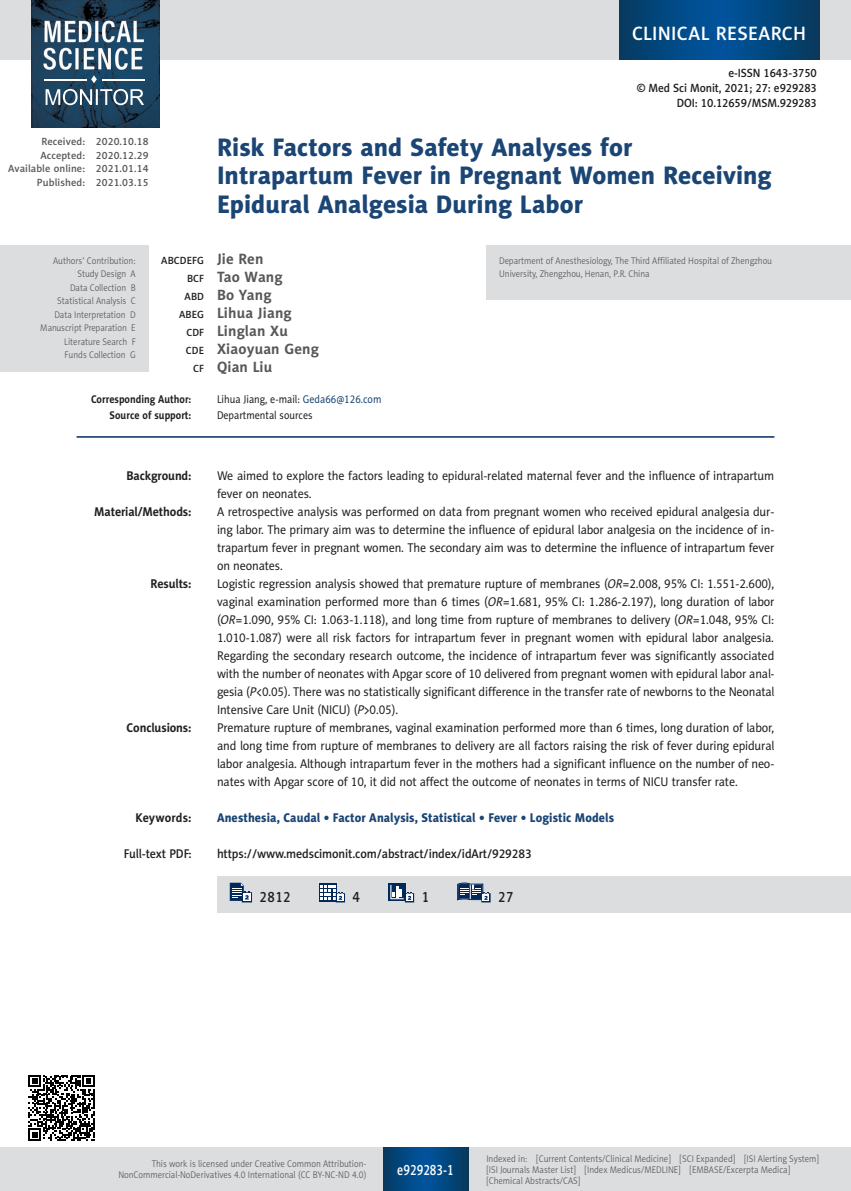
<style>
.page{position:relative;width:851px;height:1191px;background:#fff}
.page>*{position:absolute;margin:0;border:0;box-sizing:border-box;transform-origin:0 0}
.MSM_Tytul{font:25.5px/28.5px "Naomi Sans EFN Heavy";color:#1a4574}
.t1{font:19.5px "Naomi Sans EFN Medium";letter-spacing:.015em;color:#fff}
.MSM_Autorzy{font:700 15px "Naomi Sans EFN";letter-spacing:.01em;color:#57585a}
.MSM_e-PAGINA{font:15px "Naomi Sans EFN Medium";color:#fff;scale:.8 1}
.MSM_dane{font:15px "Naomi Sans EFN Medium";letter-spacing:.03em;color:#231f20;scale:.9 1}
.MSM_Summary_body{font:12.75px/18px "Naomi Sans EFN";letter-spacing:-.01em;color:#231f20;text-align:justify;scale:.95 1}
.MSM_full_text_pdf{font:12.75px "Naomi Sans EFN Medium";letter-spacing:-.01em;color:#231f20;scale:.95 1}
.MSM_keywords{font:12.75px "Naomi Sans EFN Heavy";letter-spacing:.005em;color:#1a4574;scale:.95 1}
.MSM_Summary_body-2{font:700 12.75px "Naomi Sans EFN";letter-spacing:-.01em;color:#231f20;scale:.95 1}
.MSM_keywords-2{font:700 12.75px "Naomi Sans EFN";letter-spacing:.005em;color:#231f20;scale:.95 1}
.MSM_full_text_pdf-2{font:12px "Naomi Sans EFN Medium";letter-spacing:-.01em;color:#231f20;scale:.95 1}
.MSM_Adres{font:11.25px "Naomi Sans EFN";color:#231f20;scale:.9 1}
.MSM_Adres-2{font:700 11.25px "Naomi Sans EFN";color:#231f20;scale:.9 1}
.MSM_Support{font:11.25px "Naomi Sans EFN";color:#231f20;scale:.9 1}
.MSM_Support-2{font:700 11.25px "Naomi Sans EFN";color:#231f20;scale:.9 1}
.t2{font:10.5px "Naomi Sans EFN Medium";letter-spacing:.01em;color:#57585a}
.MSM_Autorzy-2{font:10.5px "Naomi Sans EFN Medium";letter-spacing:.01em;color:#231f20}
.MSM_Afiliacja{font:9.75px/11.2px "Naomi Sans EFN Light";color:#57585a;scale:.9 1}
.s1{font-family:"Naomi Sans EFN";font-weight:700;font-size:15px;color:#57585a}
.s2{font-family:"Naomi Sans EFN Medium";font-weight:400;font-size:10.5px;color:#231f20}
.s3{color:#1a4574}
.s4{font-style:italic}
</style>
<div class="page">
<div style="left:217px;top:876px;width:633px;height:36px;background:#dcdddf"></div>
<svg style="left:230px;top:882px;width:22px;height:20px"></svg>
<div style="left:319px;top:883px;width:17px;height:18px;background:#00295c"></div>
<svg style="left:320px;top:884px;width:25px;height:18px"></svg>
<div style="left:388px;top:883px;width:18px;height:18px;background:#00295c"></div>
<svg style="left:390px;top:885px;width:24px;height:17px"></svg>
<svg style="left:457px;top:882px;width:33px;height:20px"></svg>
<hr style="left:77px;top:436px;width:697px;height:2px;background:#00295c">
<div style="left:0;top:246px;width:148px;height:126px;background:#dcdddf"></div>
<div style="left:486px;top:246px;width:364px;height:54px;background:#dcdddf"></div>
<svg style="left:28px;top:1075px;width:67px;height:66px"></svg>
<div style="left:0;top:1148px;width:850px;height:43px;background:#dcdddf"></div>
<svg style="left:383px;top:1147px;width:85px;height:43px;background:#02477e"></svg>
<div style="left:0;top:0;width:850px;height:60px;background:#dcdddf"></div>
<svg style="left:619px;top:0;width:200px;height:60px;background:#02477e"></svg>
<img style="left:32px;top:0;width:127px;height:128px">
<img style="left:45px;top:79px;width:41px;height:1px">
<img style="left:103px;top:79px;width:41px;height:1px">
<svg style="left:91px;top:75px;width:6px;height:8px"></svg>
<img style="left:46px;top:89px;width:98px;height:16px">
<h2 class="t1" style="left:632px;top:22px;width:175px">CLINICAL RESEARCH</h2>
<p class="MSM_full_text_pdf-2" style="left:728px;top:66px;width:95px">e-ISSN 1643-3750</p>
<p class="MSM_full_text_pdf-2" style="left:636px;top:81px;width:191px">© Med Sci Monit, 2021; 27: e929283</p>
<p class="MSM_full_text_pdf-2" style="left:676px;top:96px;width:149px">DOI: 10.12659/MSM.929283</p>
<p class="MSM_Tytul" style="left:217px;top:132px;width:556px">Risk Factors and Safety Analyses for<br>Intrapartum Fever in Pregnant Women Receiving<br>Epidural Analgesia During Labor</p>
<p class="MSM_Autorzy-2" style="left:161px;top:254px;width:104px">ABCDEFG <span class="s1">Jie Ren</span></p>
<p class="MSM_Autorzy" style="left:187px;top:268px;width:97px"><span class="s2">BCF</span> Tao Wang</p>
<p class="MSM_Autorzy" style="left:184px;top:286px;width:88px"><span class="s2">ABD</span> Bo Yang</p>
<p class="MSM_Autorzy" style="left:179px;top:304px;width:114px"><span class="s2">ABEG</span> Lihua Jiang</p>
<p class="MSM_Autorzy" style="left:186px;top:322px;width:103px"><span class="s2">CDF</span> Linglan Xu</p>
<p class="MSM_Autorzy" style="left:186px;top:340px;width:134px"><span class="s2">CDE</span> Xiaoyuan Geng</p>
<p class="MSM_Autorzy" style="left:193px;top:358px;width:81px"><span class="s2">CF</span> Qian Liu</p>
<p class="MSM_Adres-2" style="left:91px;top:393px;width:113px">Corresponding Author:</p>
<p class="MSM_Adres" style="left:217px;top:393px;width:184px">Lihua Jiang, e-mail: <span class="s3">Geda66@126.com</span></p>
<p class="MSM_Support-2" style="left:110px;top:409px;width:92px">Source of support:</p>
<p class="MSM_Support" style="left:217px;top:409px;width:108px">Departmental sources</p>
<p class="t2" style="left:41px;top:136px;width:109px">Received: 2020.10.18</p>
<p class="t2" style="left:40px;top:149px;width:110px">Accepted: 2020.12.29</p>
<p class="t2" style="left:8px;top:163px;width:142px">Available online: 2021.01.14</p>
<p class="t2" style="left:37px;top:176px;width:113px">Published: 2021.03.15</p>
<p class="MSM_Afiliacja" style="left:53px;top:255px;width:93px">Authors’ Contribution:</p>
<p class="MSM_Afiliacja" style="left:77px;top:268px;width:66px">Study Design A</p>
<p class="MSM_Afiliacja" style="left:70px;top:282px;width:74px">Data Collection B</p>
<p class="MSM_Afiliacja" style="left:57px;top:295px;width:89px">Statistical Analysis C</p>
<p class="MSM_Afiliacja" style="left:54px;top:309px;width:92px">Data Interpretation D</p>
<p class="MSM_Afiliacja" style="left:40px;top:322px;width:107px">Manuscript Preparation E</p>
<p class="MSM_Afiliacja" style="left:64px;top:336px;width:81px">Literature Search F</p>
<p class="MSM_Afiliacja" style="left:65px;top:349px;width:80px">Funds Collection G</p>
<p class="MSM_Afiliacja" style="left:499px;top:254px;width:305px;line-height:13.5px">Department of Anesthesiology, The Third Affiliated Hospital of Zhengzhou<br>University, Zhengzhou, Henan, P.R. China</p>
<p class="MSM_Summary_body-2" style="left:126px;top:468px;width:70px">Background:</p>
<p class="MSM_Summary_body" style="left:217px;top:467px;width:588px">We aimed to explore the factors leading to epidural-related maternal fever and the influence of intrapartum fever on neonates.</p>
<p class="MSM_Summary_body-2" style="left:94px;top:504px;width:104px">Material/Methods:</p>
<p class="MSM_Summary_body" style="left:217px;top:503px;width:588px">A retrospective analysis was performed on data from pregnant women who received epidural analgesia dur&shy;ing labor. The primary aim was to determine the influence of epidural labor analgesia on the incidence of in&shy;trapartum fever in pregnant women. The secondary aim was to determine the influence of intrapartum fever on neonates.</p>
<p class="MSM_Summary_body-2" style="left:150px;top:576px;width:45px">Results:</p>
<p class="MSM_Summary_body" style="left:217px;top:575px;width:588px">Logistic regression analysis showed that premature rupture of membranes (<span class="s4">OR</span>=2.008, 95% CI: 1.551-2.600), vaginal examination performed more than 6 times (<span class="s4">OR</span>=1.681, 95% CI: 1.286-2.197), long duration of labor (<span class="s4">OR</span>=1.090, 95% CI: 1.063-1.118), and long time from rupture of membranes to delivery (<span class="s4">OR</span>=1.048, 95% CI:<br>1.010-1.087) were all risk factors for intrapartum fever in pregnant women with epidural labor analgesia.<br>Regarding the secondary research outcome, the incidence of intrapartum fever was significantly associated with the number of neonates with Apgar score of 10 delivered from pregnant women with epidural labor anal&shy;gesia (<span class="s4">P</span>&lt;0.05). There was no statistically significant difference in the transfer rate of newborns to the Neonatal Intensive Care Unit (NICU) (<span class="s4">P</span>&gt;0.05).</p>
<p class="MSM_Summary_body-2" style="left:127px;top:720px;width:70px">Conclusions:</p>
<p class="MSM_Summary_body" style="left:217px;top:719px;width:588px">Premature rupture of membranes, vaginal examination performed more than 6 times, long duration of labor, and long time from rupture of membranes to delivery are all factors raising the risk of fever during epidural labor analgesia. Although intrapartum fever in the mothers had a significant influence on the number of neo&shy;nates with Apgar score of 10, it did not affect the outcome of neonates in terms of NICU transfer rate.</p>
<p class="MSM_keywords-2" style="left:135px;top:810px;width:60px">Keywords:</p>
<p class="MSM_keywords" style="left:217px;top:810px;width:419px">Anesthesia, Caudal • Factor Analysis, Statistical • Fever • Logistic Models</p>
<p class="MSM_full_text_pdf" style="left:124px;top:846px;width:73px">Full-text PDF:</p>
<p class="MSM_full_text_pdf" style="left:217px;top:846px;width:333px">https://www.medscimonit.com/abstract/index/idArt/929283</p>
<p class="MSM_dane" style="left:259px;top:888px;width:36px">2812</p>
<p class="MSM_dane" style="left:352px;top:888px;width:10px">4</p>
<p class="MSM_dane" style="left:421px;top:888px;width:10px">1</p>
<p class="MSM_dane" style="left:498px;top:888px;width:19px">27</p>
<p class="MSM_Afiliacja" style="left:118px;top:1158px;width:277px;text-align:right">This work is licensed under Creative Common Attribution-<br>NonCommercial-NoDerivatives 4.0 International (CC BY-NC-ND 4.0)</p>
<p class="MSM_e-PAGINA" style="left:397px;top:1160px;width:72px">e929283-1</p>
<p class="MSM_Afiliacja" style="left:486px;top:1152px;width:371px">Indexed in: [Current Contents/Clinical Medicine] [SCI Expanded] [ISI Alerting System] [ISI Journals Master List] [Index Medicus/MEDLINE] [EMBASE/Excerpta Medica] [Chemical Abstracts/CAS]</p>
</div>
